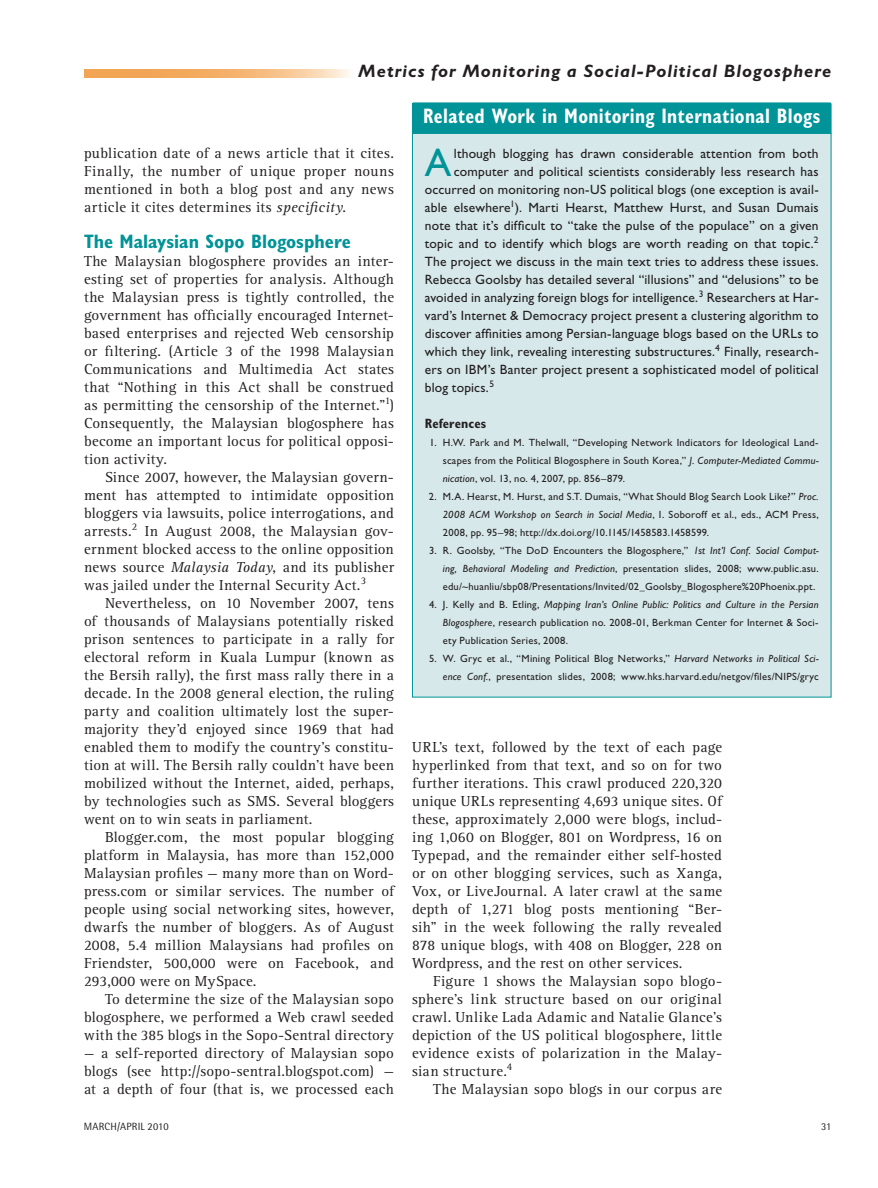
<style>
.page{position:relative;width:878px;height:1188px;background:#fff}
.page>*{position:absolute;margin:0;border:0;box-sizing:border-box;transform-origin:0 0}
.b_INTRO{font:39.9px "Gill Sans Std";color:#009397}
.b_HEAD{font:700 condensed 21px "Gill Sans Std";letter-spacing:.015em;color:#fff;scale:.9 1}
.Heading_1{font:700 condensed 19.5px "Gill Sans Std";color:#009397}
.SECTION_TITLE_HEADER{font:italic 700 18px "Gill Sans Std";letter-spacing:.055em;color:#231f20}
.PARAGRAPH{font:15px/18px "Rotis Serif Std";letter-spacing:.02em;color:#231f20;text-align:justify}
.PARAGRAPH__NO_INDENT{font:15px/18px "Rotis Serif Std";letter-spacing:.01em;color:#231f20;text-align:justify}
.b_INTRO-2{font:13.5px "Gill Sans Std";letter-spacing:.015em;color:#231f20}
.b_BIB_HEAD{font:700 condensed 13.5px "Gill Sans Std";letter-spacing:.01em;color:#231f20}
.b_BIB_REF{font:10.5px/18px "Gill Sans Std";letter-spacing:.02em;color:#231f20;text-align:justify}
.t1{font:10.5px "Rotis Semi Sans Std";letter-spacing:.015em;color:#231f20}
.s1{font-style:italic}
</style>
<div class="page">
<svg style="left:84px;top:69px;width:265px;height:9px;background:#f5b879"></svg>
<div style="left:413px;top:102px;width:417px;height:30px;background:#009397"></div>
<div style="left:412px;top:104px;width:419px;height:30px;border:1px solid #009397"></div>
<div style="left:412px;top:133px;width:419px;height:564px;background:#d6e8ea"></div>
<p class="SECTION_TITLE_HEADER" style="left:358px;top:61px;width:474px">Metrics for Monitoring a Social-Political Blogosphere</p>
<p class="PARAGRAPH" style="left:84px;top:144px;width:311px">publication date of a news article that it cites.<br>Finally, the number of unique proper nouns mentioned in both a blog post and any news article it cites determines its <span class="s1">specificity</span>.</p>
<p class="Heading_1" style="left:84px;top:229px;width:268px">The Malaysian Sopo Blogosphere</p>
<p class="PARAGRAPH__NO_INDENT" style="left:84px;top:252px;width:311px">The Malaysian blogosphere provides an inter&shy;esting set of properties for analysis. Although the Malaysian press is tightly controlled, the government has officially encouraged Internet&shy;based enterprises and rejected Web censorship or filtering. (Article 3 of the 1998 Malaysian Communications and Multimedia Act states that “Nothing in this Act shall be construed as permitting the censorship of the Internet.”<sup>1</sup>)<br>Consequently, the Malaysian blogosphere has become an important locus for political opposi&shy;tion activity.</p>
<p class="PARAGRAPH" style="left:84px;top:468px;width:311px;text-indent:21px">Since 2007, however, the Malaysian govern&shy;ment has attempted to intimidate opposition bloggers via lawsuits, police interrogations, and arrests.<sup>2</sup> In August 2008, the Malaysian gov&shy;ernment blocked access to the online opposition news source <span class="s1">Malaysia Today</span>, and its publisher was jailed under the Internal Security Act.<sup>3</sup></p>
<p class="PARAGRAPH" style="left:84px;top:594px;width:311px;text-indent:21px">Nevertheless, on 10 November 2007, tens of thousands of Malaysians potentially risked prison sentences to participate in a rally for electoral reform in Kuala Lumpur (known as the Bersih rally), the first mass rally there in a decade. In the 2008 general election, the ruling party and coalition ultimately lost the super&shy;majority they’d enjoyed since 1969 that had enabled them to modify the country’s constitu&shy;tion at will. The Bersih rally couldn’t have been mobilized without the Internet, aided, perhaps, by technologies such as SMS. Several bloggers went on to win seats in parliament.</p>
<p class="PARAGRAPH" style="left:84px;top:828px;width:311px;text-indent:21px">Blogger.com, the most popular blogging platform in Malaysia, has more than 152,000<br>Malaysian profiles — many more than on Word&shy;press.com or similar services. The number of people using social networking sites, however, dwarfs the number of bloggers. As of August 2008, 5.4 million Malaysians had profiles on Friendster, 500,000 were on Facebook, and 293,000 were on MySpace.</p>
<p class="PARAGRAPH" style="left:84px;top:990px;width:311px;text-indent:21px">To determine the size of the Malaysian sopo blogosphere, we performed a Web crawl seeded with the 385 blogs in the Sopo-Sentral directory</p>
<p class="PARAGRAPH" style="left:84px;top:1044px;width:311px">— a self-reported directory of Malaysian sopo blogs (see http://sopo-sentral.blogspot.com) — at a depth of four (that is, we processed each</p>
<p class="b_HEAD" style="left:423px;top:103px;width:442px">Related Work in Monitoring International Blogs</p>
<p class="b_INTRO" style="left:425px;top:139px;width:28px">A</p>
<p class="b_INTRO-2" style="left:454px;top:145px;width:366px">lthough blogging has drawn considerable attention from both</p>
<p class="b_INTRO-2" style="left:454px;top:163px;width:366px">computer and political scientists considerably less research has</p>
<p class="b_INTRO-2" style="left:425px;top:181px;width:395px">occurred on monitoring non-US political blogs (one exception is avail-</p>
<p class="b_INTRO-2" style="left:425px;top:199px;width:395px">able elsewhere<sup>1</sup>). Marti Hearst, Matthew Hurst, and Susan Dumais</p>
<p class="b_INTRO-2" style="left:425px;top:217px;width:395px">note that it’s difficult to “take the pulse of the populace” on a given</p>
<p class="b_INTRO-2" style="left:425px;top:235px;width:395px">topic and to identify which blogs are worth reading on that topic.<sup>2</sup></p>
<p class="b_INTRO-2" style="left:425px;top:253px;width:395px">The project we discuss in the main text tries to address these issues.</p>
<p class="b_INTRO-2" style="left:425px;top:271px;width:395px">Rebecca Goolsby has detailed several “illusions” and “delusions” to be</p>
<p class="b_INTRO-2" style="left:425px;top:289px;width:395px">avoided in analyzing foreign blogs for intelligence.<sup>3</sup> Researchers at Har-</p>
<p class="b_INTRO-2" style="left:425px;top:307px;width:395px">vard’s Internet &amp; Democracy project present a clustering algorithm to</p>
<p class="b_INTRO-2" style="left:425px;top:325px;width:395px">discover affinities among Persian-language blogs based on the URLs to</p>
<p class="b_INTRO-2" style="left:425px;top:343px;width:395px">which they link, revealing interesting substructures.<sup>4</sup> Finally, research-</p>
<p class="b_INTRO-2" style="left:425px;top:361px;width:395px">ers on IBM’s Banter project present a sophisticated model of political</p>
<p class="b_INTRO-2" style="left:425px;top:379px;width:71px">blog topics.<sup>5</sup></p>
<p class="b_BIB_HEAD" style="left:425px;top:415px;width:63px">References</p>
<p class="b_BIB_REF" style="left:443px;top:433px;width:377px;text-indent:-13px">1. H.W. Park and M. Thelwall, “Developing Network Indicators for Ideological Land&shy;scapes from the Political Blogosphere in South Korea,” <span class="s1">J. Computer-Mediated Commu&shy;nication</span>, vol. 13, no. 4, 2007, pp. 856–879.</p>
<p class="b_BIB_REF" style="left:443px;top:487px;width:377px;text-indent:-14px">2. M.A. Hearst, M. Hurst, and S.T. Dumais, “What Should Blog Search Look Like?” <span class="s1">Proc.<br>2008 ACM Workshop on Search in Social Media</span>, I. Soboroff et al., eds., ACM Press, 2008, pp. 95–98; http://dx.doi.org/10.1145/1458583.1458599.</p>
<p class="b_BIB_REF" style="left:443px;top:541px;width:377px;text-indent:-14px">3. R. Goolsby, “The DoD Encounters the Blogosphere,” <span class="s1">1st Int’l Conf. Social Comput&shy;ing, Behavioral Modeling and Prediction</span>, presentation slides, 2008; www.public.asu. edu/~huanliu/sbp08/Presentations/Invited/02_Goolsby_Blogosphere%20Phoenix.ppt.</p>
<p class="b_BIB_REF" style="left:443px;top:595px;width:377px;text-indent:-14px">4. J. Kelly and B. Etling, <span class="s1">Mapping Iran’s Online Public: Politics and Culture in the Persian Blogosphere</span>, research publication no. 2008-01, Berkman Center for Internet &amp; Soci&shy;ety Publication Series, 2008.</p>
<p class="b_BIB_REF" style="left:429px;top:649px;width:391px;text-align:right">5. W. Gryc et al., “Mining Political Blog Networks,” <span class="s1">Harvard Networks in Political Sci&shy;ence Conf.</span>, presentation slides, 2008; www.hks.harvard.edu/netgov/files/NIPS/gryc</p>
<p class="PARAGRAPH" style="left:412px;top:738px;width:311px">URL’s text, followed by the text of each page hyperlinked from that text, and so on for two further iterations. This crawl produced 220,320 unique URLs representing 4,693 unique sites. Of these, approximately 2,000 were blogs, includ&shy;ing 1,060 on Blogger, 801 on Wordpress, 16 on Typepad, and the remainder either self-hosted or on other blogging services, such as Xanga, Vox, or LiveJournal. A later crawl at the same depth of 1,271 blog posts mentioning “Ber&shy;sih” in the week following the rally revealed 878 unique blogs, with 408 on Blogger, 228 on Wordpress, and the rest on other services.</p>
<p class="PARAGRAPH" style="left:412px;top:972px;width:311px;text-indent:21px">Figure 1 shows the Malaysian sopo blogo&shy;sphere’s link structure based on our original crawl. Unlike Lada Adamic and Natalie Glance’s depiction of the US political blogosphere, little evidence exists of polarization in the Malay&shy;sian structure.<sup>4</sup></p>
<p class="PARAGRAPH" style="left:433px;top:1080px;width:290px">The Malaysian sopo blogs in our corpus are</p>
<p class="t1" style="left:84px;top:1120px;width:86px">MARCH/APRIL 2010</p>
<p class="t1" style="left:821px;top:1120px;width:12px">31</p>
</div>
